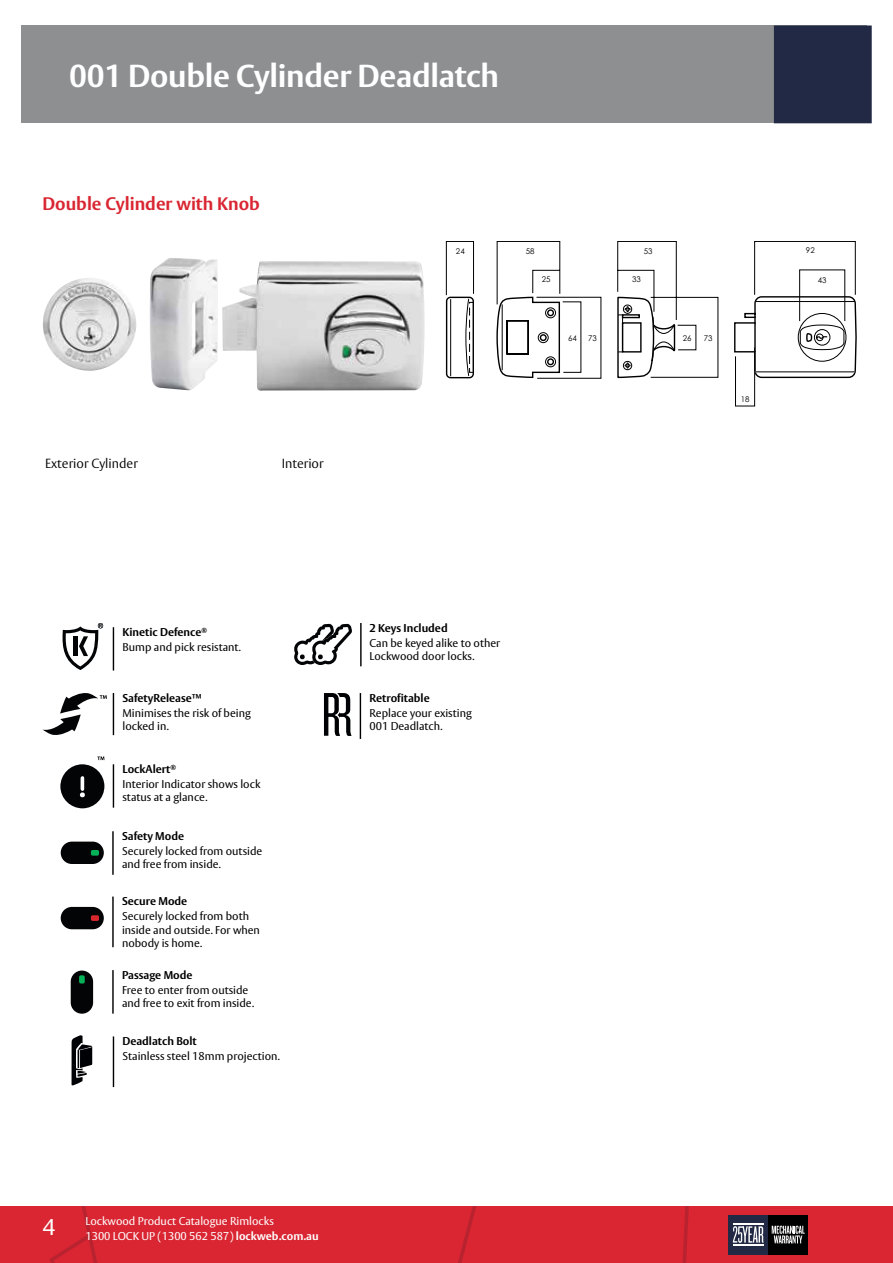
<style>
.page{position:relative;width:893px;height:1263px;background:#fff}
.page>*{position:absolute;margin:0;border:0;box-sizing:border-box;transform-origin:0 0}
.t1{font:700 31.5px "ASSA Vesta";letter-spacing:-.01em;color:#fff}
.t2{font:22.5px "ASSA Vesta";color:#fff}
.t3{font:700 18px "ASSA Vesta";color:#d92632}
.t4{font:300 13.05px "ASSA Vesta";color:#000}
.t5{font:11.25px/13.5px "ASSA Vesta";color:#000}
.t6{font:700 11.25px "ASSA Vesta";color:#000}
.t7{font:11.25px/15px "ASSA Vesta";color:#fff}
.t8{font:7.95px "Century Gothic";color:#000}
.s1{font-weight:700}
</style>
<div class="page">
<div style="left:0;top:1206px;width:893px;height:57px;background:#d92632"></div>
<svg style="left:57px;top:1206px;width:37px;height:34px"></svg>
<div style="left:728px;top:1215px;width:40px;height:40px;background:#222944"></div>
<div style="left:768px;top:1215px;width:40px;height:40px;background:#000"></div>
<svg style="left:772px;top:1225px;width:33px;height:18px"></svg>
<svg style="left:733px;top:1226px;width:30px;height:17px"></svg>
<hr style="left:733px;top:1224px;width:30px;height:1px;background:#fff">
<hr style="left:733px;top:1244px;width:30px;height:1px;background:#fff">
<div style="left:21px;top:26px;width:846px;height:97px;background:#8d8f91"></div>
<div style="left:774px;top:26px;width:98px;height:97px;background:#222944"></div>
<img style="left:43px;top:278px;width:94px;height:93px">
<img style="left:150px;top:258px;width:68px;height:132px">
<img style="left:222px;top:261px;width:203px;height:130px">
<svg style="left:446px;top:241px;width:410px;height:165px"></svg>
<svg style="left:733px;top:295px;width:124px;height:84px"></svg>
<hr style="left:755px;top:301px;width:100px;height:1px;background:#000">
<hr style="left:755px;top:371px;width:100px;height:1px;background:#000">
<svg style="left:617px;top:296px;width:59px;height:83px"></svg>
<div style="left:618px;top:315px;width:5px;height:37px;border:1px solid #000"></div>
<hr style="left:113px;top:627px;width:1px;height:43px;background:#000">
<svg style="left:63px;top:623px;width:40px;height:47px"></svg>
<hr style="left:360px;top:693px;width:1px;height:46px;background:#000">
<svg style="left:324px;top:693px;width:27px;height:43px"></svg>
<hr style="left:360px;top:623px;width:2px;height:43px;background:#000">
<svg style="left:294px;top:624px;width:58px;height:41px"></svg>
<hr style="left:113px;top:693px;width:1px;height:42px;background:#000">
<svg style="left:43px;top:693px;width:64px;height:42px"></svg>
<hr style="left:113px;top:764px;width:1px;height:44px;background:#000">
<svg style="left:60px;top:756px;width:44px;height:52px"></svg>
<hr style="left:112px;top:831px;width:2px;height:44px;background:#000">
<div style="left:61px;top:842px;width:43px;height:22px;background:#030406;border-radius:11px"></div>
<div style="left:91px;top:850px;width:8px;height:6px;background:#05b258;border-radius:2px"></div>
<hr style="left:112px;top:896px;width:2px;height:51px;background:#000">
<div style="left:61px;top:907px;width:43px;height:22px;background:#030406;border-radius:11px"></div>
<div style="left:91px;top:915px;width:8px;height:6px;background:#d9282d;border-radius:2px"></div>
<hr style="left:112px;top:970px;width:2px;height:44px;background:#000">
<div style="left:71px;top:970px;width:22px;height:44px;background:#030406;border-radius:11px"></div>
<div style="left:79px;top:975px;width:6px;height:8px;background:#05b258;border-radius:2px"></div>
<hr style="left:113px;top:1036px;width:1px;height:51px;background:#000">
<svg style="left:72px;top:1035px;width:20px;height:50px"></svg>
<h1 class="t1" style="left:69px;top:56px;width:431px">001 Double Cylinder Deadlatch</h1>
<h3 class="t3" style="left:43px;top:193px;width:219px">Double Cylinder with Knob</h3>
<p class="t4" style="left:45px;top:456px;width:94px">Exterior Cylinder</p>
<p class="t4" style="left:282px;top:456px;width:44px">Interior</p>
<p class="t8" style="left:456px;top:245px;width:10px">24</p>
<p class="t8" style="left:526px;top:245px;width:10px">58</p>
<p class="t8" style="left:542px;top:273px;width:10px">25</p>
<p class="t8" style="left:644px;top:245px;width:10px">53</p>
<p class="t8" style="left:632px;top:273px;width:10px">33</p>
<p class="t8" style="left:568px;top:333px;width:10px">64</p>
<p class="t8" style="left:588px;top:333px;width:10px">73</p>
<p class="t8" style="left:683px;top:333px;width:10px">26</p>
<p class="t8" style="left:704px;top:333px;width:10px">73</p>
<p class="t8" style="left:741px;top:393px;width:10px">18</p>
<p class="t8" style="left:806px;top:245px;width:10px">92</p>
<p class="t8" style="left:818px;top:274px;width:10px">43</p>
<p class="t5" style="left:122px;top:625px;width:120px;line-height:15px"><span class="s1">Kinetic Defence</span><sup>®<br></sup>Bump and pick resistant.</p>
<p class="t6" style="left:122px;top:691px;width:81px">SafetyRelease™</p>
<p class="t5" style="left:122px;top:706px;width:130px">Minimises the risk of being locked in.</p>
<p class="t5" style="left:122px;top:762px;width:139px;line-height:15px"><span class="s1">LockAlert</span><sup>®<br></sup>Interior Indicator shows lock</p>
<p class="t5" style="left:122px;top:791px;width:87px">status at a glance.</p>
<p class="t6" style="left:122px;top:829px;width:64px">Safety Mode</p>
<p class="t5" style="left:122px;top:845px;width:142px">Securely locked from outside and free from inside.</p>
<p class="t6" style="left:122px;top:894px;width:67px">Secure Mode</p>
<p class="t5" style="left:122px;top:910px;width:139px">Securely locked from both inside and outside. For when nobody is home.</p>
<p class="t6" style="left:122px;top:968px;width:72px">Passage Mode</p>
<p class="t5" style="left:122px;top:983px;width:134px">Free to enter from outside and free to exit from inside.</p>
<p class="t6" style="left:123px;top:1034px;width:76px">Deadlatch Bolt</p>
<p class="t5" style="left:123px;top:1050px;width:159px">Stainless steel 18mm projection.</p>
<p class="t6" style="left:369px;top:621px;width:80px">2 Keys Included</p>
<p class="t5" style="left:369px;top:636px;width:132px">Can be keyed alike to other<br>Lockwood door locks.</p>
<p class="t6" style="left:369px;top:691px;width:62px">Retrofitable</p>
<p class="t5" style="left:369px;top:706px;width:104px">Replace your existing<br>001 Deadlatch.</p>
<h2 class="t2" style="left:43px;top:1214px;width:14px">4</h2>
<p class="t7" style="left:85px;top:1214px;width:235px">Lockwood Product Catalogue Rimlocks<br>1300 LOCK UP (1300 562 587) <span class="s1">lockweb.com.au</span></p>
</div>
